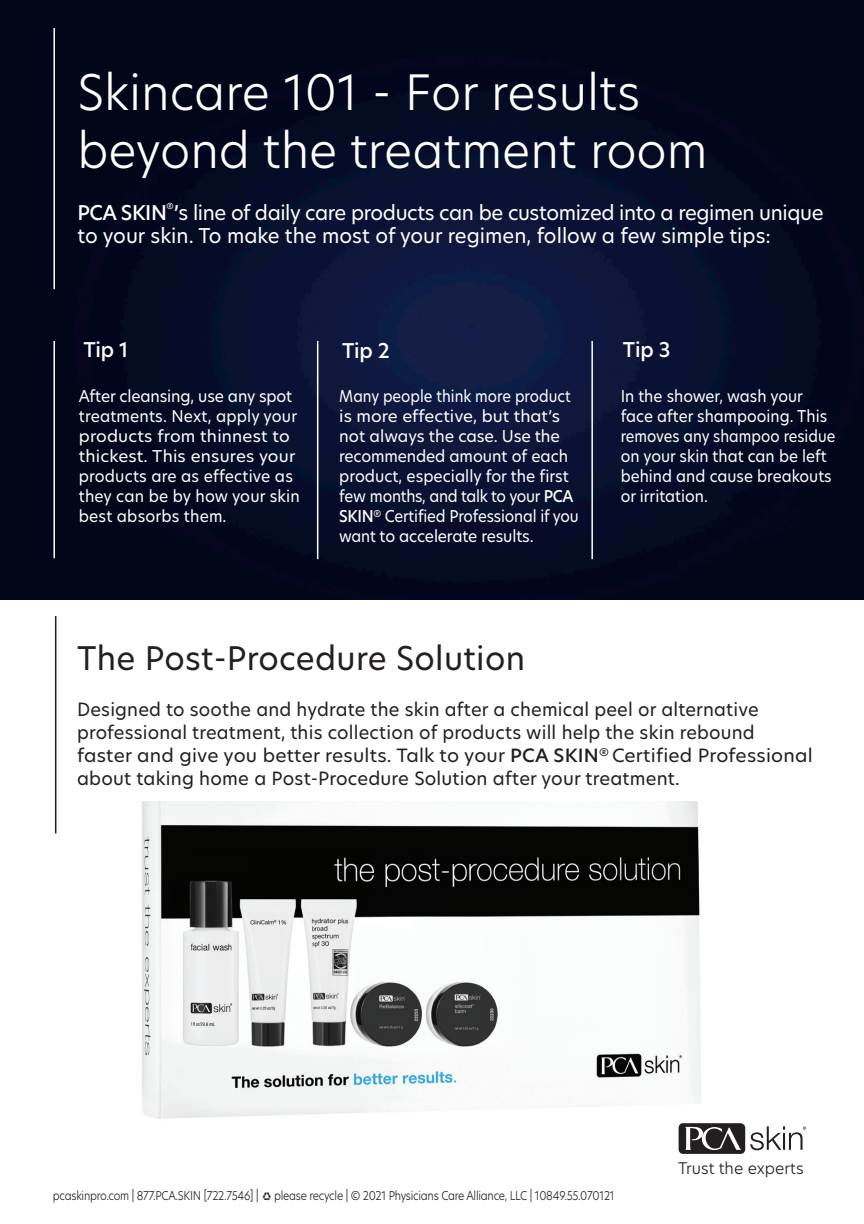
<style>
.page{position:relative;width:864px;height:1224px;background:#fff}
.page>*{position:absolute;margin:0;border:0;box-sizing:border-box;transform-origin:0 0}
.t1{font:300 48px "Hero New";color:#fff}
.t2{font:32px "Hero New";letter-spacing:.01em;color:#231f20}
.t3{font:20px "Hero New";letter-spacing:-.02em;color:#fff}
.t4{font:20px "Hero New";color:#fff}
.t5{font:500 20px "Hero New";letter-spacing:-.01em;color:#fff}
.t6{font:18px/23px "Hero New";letter-spacing:.01em;color:#231f20}
.t7{font:16px/20px "Hero New";color:#fff;scale:.91 1}
.t8{font:16px/20px "Hero New";color:#fff}
.t9{font:16px/20px "Hero New";color:#fff;scale:.95 1}
.t10{font:300 15.8px "Hero New";color:#231f20}
.t11{font:300 12px "Hero New";letter-spacing:-.025em;color:#231f20;scale:.89 1}
.t12{font:500 8.2px "Hero New";color:#fff}
.s1{font-weight:500}
</style>
<div class="page">
<img style="left:0;top:0;width:864px;height:599px">
<img style="left:142px;top:801px;width:559px;height:335px">
<svg style="left:679px;top:1123px;width:127px;height:31px"></svg>
<hr style="left:53px;top:28px;width:2px;height:261px;background:#fff">
<hr style="left:55px;top:616px;width:1px;height:217px;background:#231f20">
<hr style="left:53px;top:341px;width:2px;height:217px;background:#fff">
<hr style="left:317px;top:341px;width:1px;height:218px;background:#fff">
<hr style="left:591px;top:341px;width:2px;height:218px;background:#fff">
<p class="t1" style="left:77px;top:59px;width:564px">Skincare 101 - For results</p>
<p class="t1" style="left:77px;top:117px;width:632px">beyond the treatment room</p>
<p class="t12" style="left:167px;top:200px;width:9px">®</p>
<p class="t4" style="left:77px;top:222px;width:695px">to your skin. To make the most of your regimen, follow a few simple tips:</p>
<p class="t3" style="left:77px;top:199px;width:748px"><span class="s1">PCA SKIN ’</span>s line of daily care products can be customized into a regimen unique</p>
<p class="t5" style="left:83px;top:336px;width:46px">Tip 1</p>
<p class="t5" style="left:342px;top:337px;width:49px">Tip 2</p>
<p class="t5" style="left:623px;top:336px;width:49px">Tip 3</p>
<p class="t8" style="left:79px;top:386px;width:223px">After cleansing, use any spot treatments. Next, apply your products from thinnest to thickest. This ensures your products are as effective as they can be by how your skin best absorbs them.</p>
<p class="t7" style="left:339px;top:386px;width:265px">Many people think more product is more effective, but that’s not always the case. Use the recommended amount of each product, especially for the first few months, and talk to your <span class="s1">PCA<br>SKIN</span><sup>®</sup> Certified Professional if you want to accelerate results.</p>
<p class="t9" style="left:621px;top:386px;width:227px">In the shower, wash your face after shampooing. This removes any shampoo residue on your skin that can be left behind and cause breakouts or irritation.</p>
<p class="t2" style="left:77px;top:637px;width:449px">The Post-Procedure Solution</p>
<p class="t6" style="left:77px;top:698px;width:737px">Designed to soothe and hydrate the skin after a chemical peel or alternative professional treatment, this collection of products will help the skin rebound faster and give you better results. Talk to your <span class="s1">PCA SKIN</span><sup>®</sup> Certified Professional about taking home a Post-Procedure Solution after your treatment.</p>
<p class="t11" style="left:53px;top:1188px;width:633px">pcaskinpro.com | 877.PCA.SKIN [722.7546] | ♻ please recycle | © 2021 Physicians Care Alliance, LLC | 10849.55.070121</p>
<p class="t10" style="left:678px;top:1157px;width:127px">Trust the experts</p>
</div>
